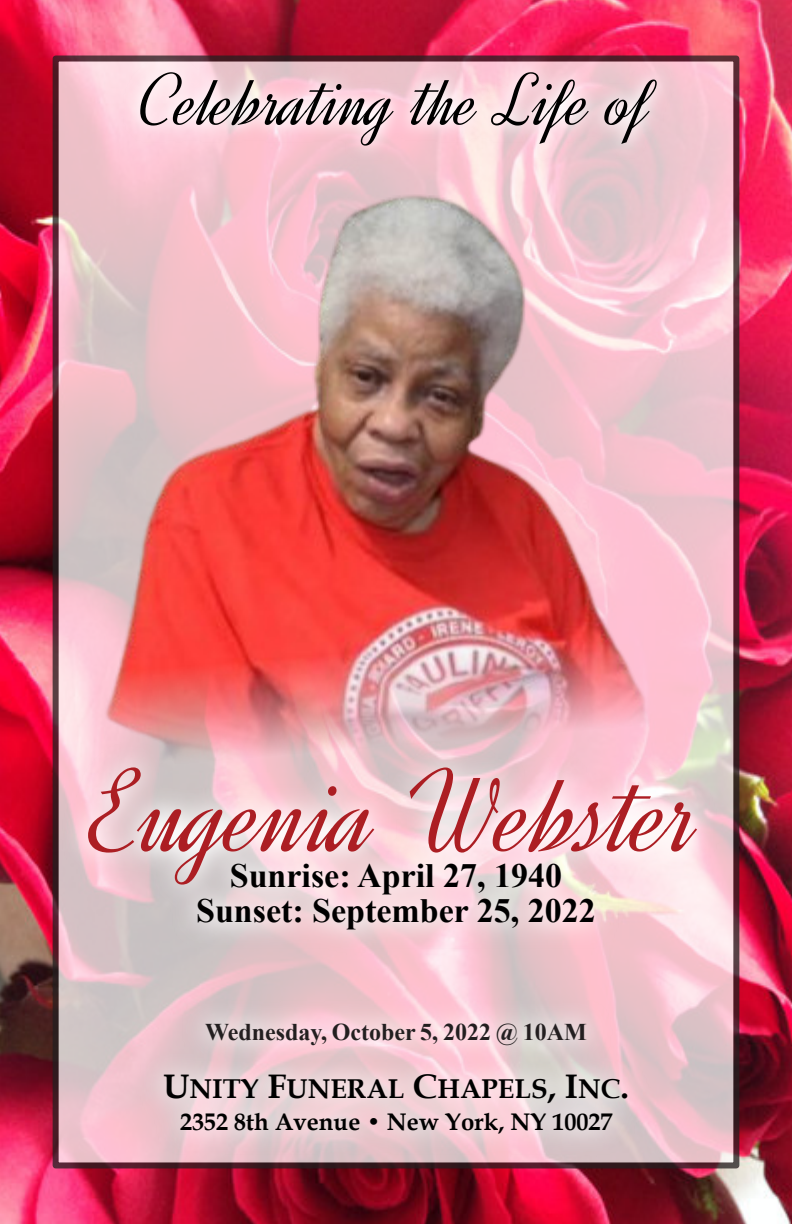
<style>
.page{position:relative;width:792px;height:1224px;background:#fff}
.page>*{position:absolute;margin:0;border:0;box-sizing:border-box;transform-origin:0 0}
.t1{font:120px "Dynalight";color:#ac1e23}
.t2{font:75.2px "Dynalight";color:#000}
.t3{font:700 34px/35.4px "Times New Roman";color:#000;text-align:center}
.t4{font:700 27.2px "Book Antiqua";color:#000}
.t5{font:700 24px "Book Antiqua";color:#000}
.t6{font:700 24px "Times New Roman";color:#231f20}
.s1{font-size:34px}
</style>
<div class="page">
<img style="left:0;top:0;width:792px;height:1224px">
<div style="left:53px;top:56px;width:686px;height:1112px;background:#fff;border:6px solid #231f20;opacity:.75"></div>
<img style="left:105px;top:194px;width:545px;height:548px">
<img style="left:122px;top:56px;width:551px;height:106px">
<img style="left:61px;top:742px;width:657px;height:213px">
<img style="left:139px;top:998px;width:511px;height:159px">
<h2 class="t2" style="left:140px;top:57px;width:514px">Celebrating the Life of</h2>
<h1 class="t1" style="left:91px;top:744px;width:611px">Eugenia Webster</h1>
<p class="t3" style="left:196px;top:861px;width:401px">Sunrise: April 27, 1940<br>Sunset: September 25, 2022</p>
<p class="t6" style="left:205px;top:1024px;width:383px">Wednesday, October 5, 2022 @ 10AM</p>
<p class="t4" style="left:163px;top:1078px;width:467px"><span class="s1">U</span>NITY <span class="s1">F</span>UNERAL <span class="s1">C</span>HAPELS<span class="s1">, I</span>NC<span class="s1">.</span></p>
<p class="t5" style="left:180px;top:1112px;width:434px">2352 8th Avenue • New York, NY 10027</p>
</div>
